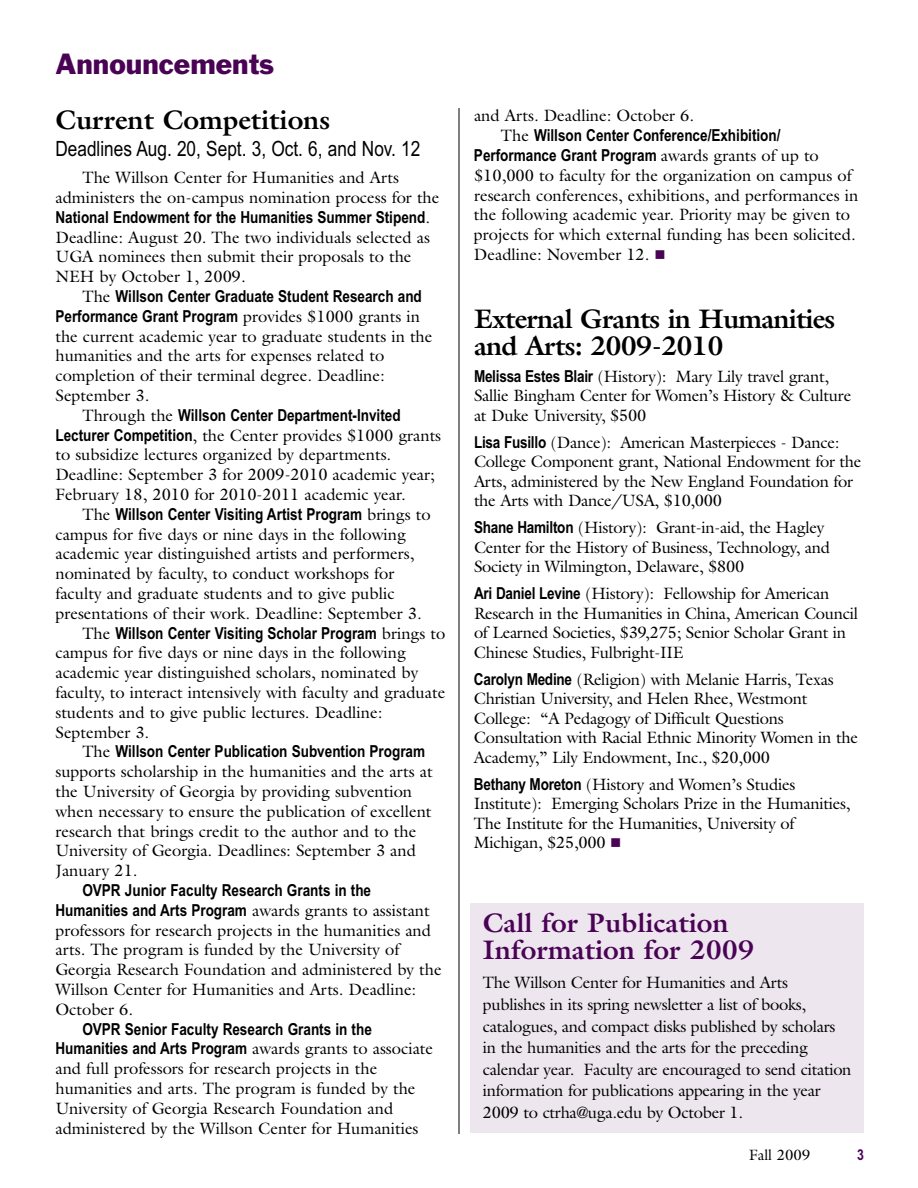
<style>
.page{position:relative;width:918px;height:1188px;background:#fff}
.page>*{position:absolute;margin:0;border:0;box-sizing:border-box;transform-origin:0 0}
.t1{font:700 27px/27px "Galliard";letter-spacing:-.03em;color:#000}
.t2{font:700 27px/27px "Galliard";color:#4a0255}
.t3{font:700 27px "Galliard";color:#000}
.t4{font:27px "Franklin Gothic";color:#4a0255}
.t5{font:21px "Arial Narrow";color:#000}
.t6{font:16.5px/19.8px "Galliard";color:#000}
.t7{font:700 16.5px/19.8px "Arial Narrow";color:#000}
.t8{font:15px "Galliard";color:#000}
.t9{font:700 15px "Arial Narrow";color:#4a0255}
.s1{font-family:"Galliard";font-weight:400}
.s2{font-family:"Arial Narrow";font-weight:700}
.s3{color:#4a0255}
</style>
<div class="page">
<hr style="left:459px;top:108px;width:1px;height:1026px;background:#000">
<div style="left:471px;top:903px;width:393px;height:230px;background:#ede6ee"></div>
<h1 class="t4" style="left:56px;top:54px;width:220px">Announcements</h1>
<h1 class="t3" style="left:56px;top:110px;width:276px">Current Competitions</h1>
<p class="t5" style="left:56px;top:141px;width:366px">Deadlines Aug. 20, Sept. 3, Oct. 6, and Nov. 12</p>
<p class="t6" style="left:55px;top:169px;width:385px;text-indent:27px">The Willson Center for Humanities and Arts administers the on-campus nomination process for the</p>
<p class="t7" style="left:55px;top:209px;width:376px">National Endowment for the Humanities Summer Stipend<span class="s1">.</span></p>
<p class="t6" style="left:55px;top:229px;width:376px">Deadline: August 20. The two individuals selected as<br>UGA nominees then submit their proposals to the<br>NEH by October 1, 2009.</p>
<p class="t7" style="left:55px;top:288px;width:368px;text-align:right"><span class="s1">The</span> Willson Center Graduate Student Research and<br>Performance Grant Program <span class="s1">provides $1000 grants in</span></p>
<p class="t6" style="left:55px;top:328px;width:379px">the current academic year to graduate students in the humanities and the arts for expenses related to completion of their terminal degree. Deadline:<br>September 3.</p>
<p class="t7" style="left:82px;top:407px;width:320px"><span class="s1">Through the</span> Willson Center Department-Invited</p>
<p class="t6" style="left:55px;top:427px;width:387px"><span class="s2">Lecturer Competition</span>, the Center provides $1000 grants to subsidize lectures organized by departments.<br>Deadline: September 3 for 2009-2010 academic year; February 18, 2010 for 2010-2011 academic year.</p>
<p class="t7" style="left:82px;top:506px;width:350px"><span class="s1">The</span> Willson Center Visiting Artist Program <span class="s1">brings to</span></p>
<p class="t6" style="left:55px;top:526px;width:368px">campus for five days or nine days in the following academic year distinguished artists and performers, nominated by faculty, to conduct workshops for faculty and graduate students and to give public presentations of their work. Deadline: September 3.</p>
<p class="t7" style="left:82px;top:625px;width:364px"><span class="s1">The</span> Willson Center Visiting Scholar Program <span class="s1">brings to</span></p>
<p class="t6" style="left:55px;top:645px;width:391px">campus for five days or nine days in the following academic year distinguished scholars, nominated by faculty, to interact intensively with faculty and graduate students and to give public lectures. Deadline:<br>September 3.</p>
<p class="t7" style="left:82px;top:743px;width:344px"><span class="s1">The</span> Willson Center Publication Subvention Program</p>
<p class="t6" style="left:55px;top:763px;width:379px">supports scholarship in the humanities and the arts at the University of Georgia by providing subvention when necessary to ensure the publication of excellent research that brings credit to the author and to the University of Georgia. Deadlines: September 3 and January 21.</p>
<p class="t7" style="left:55px;top:882px;width:376px;text-indent:27px">OVPR Junior Faculty Research Grants in the<br>Humanities and Arts Program <span class="s1">awards grants to assistant</span></p>
<p class="t6" style="left:55px;top:922px;width:388px">professors for research projects in the humanities and arts. The program is funded by the University of Georgia Research Foundation and administered by the Willson Center for Humanities and Arts. Deadline:<br>October 6.</p>
<p class="t7" style="left:55px;top:1021px;width:379px;text-indent:27px">OVPR Senior Faculty Research Grants in the<br>Humanities and Arts Program <span class="s1">awards grants to associate</span></p>
<p class="t6" style="left:55px;top:1060px;width:365px">and full professors for research projects in the humanities and arts. The program is funded by the University of Georgia Research Foundation and administered by the Willson Center for Humanities</p>
<p class="t6" style="left:474px;top:108px;width:222px">and Arts. Deadline: October 6.</p>
<p class="t7" style="left:474px;top:127px;width:346px;text-indent:27px"><span class="s1">The</span> Willson Center Conference/Exhibition/<br>Performance Grant Program <span class="s1">awards grants of up to</span></p>
<p class="t6" style="left:474px;top:167px;width:386px">$10,000 to faculty for the organization on campus of research conferences, exhibitions, and performances in the following academic year. Priority may be given to projects for which external funding has been solicited.<br>Deadline: November 12. <span class="s3">■</span></p>
<h1 class="t1" style="left:474px;top:308px;width:363px">External Grants in Humanities and Arts: 2009-2010</h1>
<p class="t6" style="left:474px;top:368px;width:379px"><span class="s2">Melissa Estes Blair</span> (History): Mary Lily travel grant,<br>Sallie Bingham Center for Women’s History &amp; Culture at Duke University, $500</p>
<p class="t6" style="left:474px;top:434px;width:389px"><span class="s2">Lisa Fusillo</span> (Dance): American Masterpieces - Dance:<br>College Component grant, National Endowment for the Arts, administered by the New England Foundation for the Arts with Dance/USA, $10,000</p>
<p class="t6" style="left:474px;top:520px;width:358px"><span class="s2">Shane Hamilton</span> (History): Grant-in-aid, the Hagley<br>Center for the History of Business, Technology, and<br>Society in Wilmington, Delaware, $800</p>
<p class="t6" style="left:474px;top:586px;width:386px"><span class="s2">Ari Daniel Levine</span> (History): Fellowship for American Research in the Humanities in China, American Council of Learned Societies, $39,275; Senior Scholar Grant in Chinese Studies, Fulbright-IIE</p>
<p class="t6" style="left:474px;top:671px;width:385px"><span class="s2">Carolyn Medine</span> (Religion) with Melanie Harris, Texas Christian University, and Helen Rhee, Westmont College: “A Pedagogy of Difficult Questions Consultation with Racial Ethnic Minority Women in the Academy,” Lily Endowment, Inc., $20,000</p>
<p class="t6" style="left:474px;top:776px;width:378px"><span class="s2">Bethany Moreton</span> (History and Women’s Studies Institute): Emerging Scholars Prize in the Humanities, The Institute for the Humanities, University of Michigan, $25,000 <span class="s3">■</span></p>
<h1 class="t2" style="left:483px;top:912px;width:273px">Call for Publication<br>Information for 2009</h1>
<p class="t6" style="left:483px;top:974px;width:370px;line-height:21.6px">The Willson Center for Humanities and Arts publishes in its spring newsletter a list of books, catalogues, and compact disks published by scholars in the humanities and the arts for the preceding calendar year. Faculty are encouraged to send citation information for publications appearing in the year 2009 to ctrha@uga.edu by October 1.</p>
<p class="t8" style="left:749px;top:1149px;width:63px">Fall 2009</p>
<p class="t9" style="left:857px;top:1149px;width:8px">3</p>
</div>
